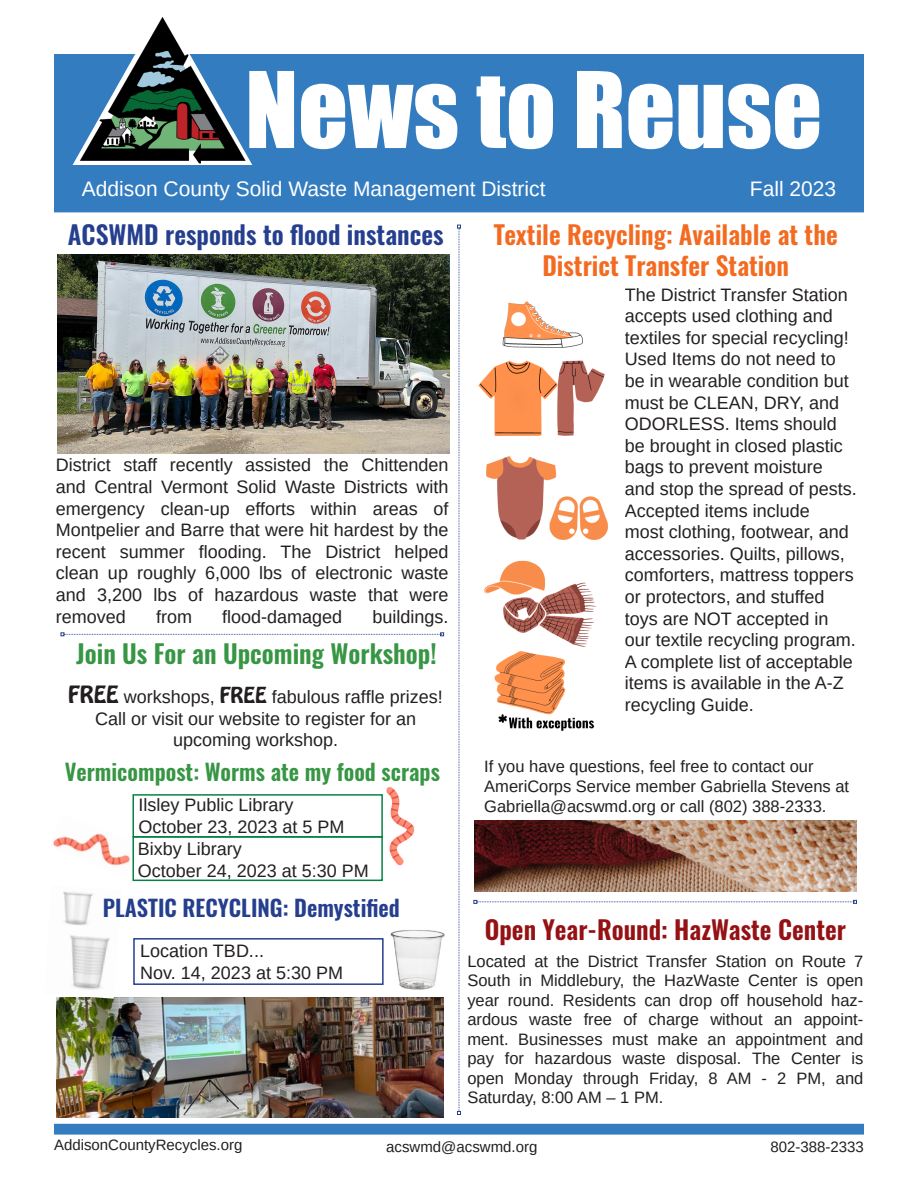
<style>
.page{position:relative;width:918px;height:1188px;background:#fff}
.page>*{position:absolute;margin:0;border:0;box-sizing:border-box;transform-origin:0 0}
.t1{font:97.5px "Impact";color:#fff}
.t2{font:600 25.5px/30.6px "Oswald";color:#f36b21;text-align:center}
.t3{font:600 25.5px "Oswald";color:#253f8e}
.t4{font:600 25.5px "Oswald";color:#941114}
.t5{font:600 25.5px "Oswald";color:#379644}
.t6{font:600 22.5px "Oswald";color:#379644}
.t7{font:600 22.5px "Oswald";color:#253f8e}
.t8{font:21px "Arimo";color:#fff}
.t9{font:18px/21.6px "Arimo";color:#231f20}
.t10{font:16.5px/19.5px "Arimo";color:#231f20}
.t11{font:15px "Arimo";color:#231f20}
.s1{font-family:"Hobo Std";font-size:21px}
.s2{font-family:"Hobo Std";font-size:19.5px}
</style>
<div class="page">
<img style="left:57px;top:998px;width:387px;height:119px">
<img style="left:386px;top:787px;width:29px;height:79px">
<img style="left:53px;top:833px;width:77px;height:33px">
<div style="left:54px;top:54px;width:810px;height:158px;background:#347cc0"></div>
<svg style="left:71px;top:17px;width:183px;height:148px"></svg>
<div style="left:54px;top:1124px;width:810px;height:11px;background:#347cc0;border:2px solid #347cc0"></div>
<svg style="left:457px;top:225px;width:4px;height:890px"></svg>
<img style="left:475px;top:820px;width:382px;height:71px">
<svg style="left:61px;top:632px;width:383px;height:4px"></svg>
<img style="left:478px;top:301px;width:131px;height:430px">
<svg style="left:473px;top:900px;width:384px;height:4px"></svg>
<img style="left:58px;top:254px;width:392px;height:200px">
<div style="left:132px;top:794px;width:251px;height:44px;border:2px solid #038345"></div>
<div style="left:132px;top:836px;width:251px;height:45px;border:2px solid #038345"></div>
<img style="left:56px;top:891px;width:65px;height:108px">
<div style="left:133px;top:938px;width:251px;height:47px;border:2px solid #253f8e"></div>
<img style="left:391px;top:930px;width:54px;height:59px">
<p class="t1" style="left:245px;top:34px;width:578px">News to Reuse</p>
<p class="t8" style="left:82px;top:176px;width:465px">Addison County Solid Waste Management District</p>
<p class="t8" style="left:750px;top:176px;width:88px">Fall 2023</p>
<p class="t3" style="left:68px;top:217px;width:377px">ACSWMD responds to flood instances</p>
<p class="t9" style="left:56px;top:454px;width:394px;text-align:justify">District staff recently assisted the Chittenden and Central Vermont Solid Waste Districts with emergency clean-up efforts within areas of Montpelier and Barre that were hit hardest by the recent summer flooding. The District helped clean up roughly 6,000 lbs of electronic waste and 3,200 lbs of hazardous waste that were removed</p>
<p class="t9" style="left:156px;top:606px;width:38px">from</p>
<p class="t9" style="left:222px;top:606px;width:122px">flood-damaged</p>
<p class="t9" style="left:372px;top:606px;width:78px">buildings.</p>
<p class="t5" style="left:76px;top:636px;width:362px">Join Us For an Upcoming Workshop!</p>
<p class="t9" style="left:68px;top:686px;width:376px"><span class="s1">FREE</span> workshops, <span class="s2">FREE</span> fabulous raffle prizes!</p>
<p class="t9" style="left:95px;top:708px;width:323px;text-align:center">Call or visit our website to register for an upcoming workshop.</p>
<p class="t6" style="left:65px;top:756px;width:377px">Vermicompost: Worms ate my food scraps</p>
<p class="t2" style="left:494px;top:220px;width:346px">Textile Recycling: Available at the<br>District Transfer Station</p>
<p class="t9" style="left:625px;top:284px;width:234px">The District Transfer Station accepts used clothing and textiles for special recycling!<br>Used Items do not need to be in wearable condition but must be CLEAN, DRY, and<br>ODORLESS. Items should be brought in closed plastic bags to prevent moisture and stop the spread of pests.<br>Accepted items include<br>most clothing, footwear, and accessories. Quilts, pillows, comforters, mattress toppers or protectors, and stuffed toys are NOT accepted in our textile recycling program.<br>A complete list of acceptable items is available in the A-Z recycling Guide.</p>
<p class="t10" style="left:484px;top:757px;width:366px">If you have questions, feel free to contact our<br>AmeriCorps Service member Gabriella Stevens at</p>
<p class="t9" style="left:138px;top:795px;width:157px">Ilsley Public Library</p>
<p class="t10" style="left:484px;top:797px;width:344px">Gabriella@acswmd.org or call (802) 388-2333.</p>
<p class="t9" style="left:138px;top:816px;width:208px">October 23, 2023 at 5 PM</p>
<p class="t9" style="left:138px;top:838px;width:106px">Bixby Library</p>
<p class="t9" style="left:138px;top:860px;width:233px">October 24, 2023 at 5:30 PM</p>
<p class="t7" style="left:103px;top:892px;width:299px">PLASTIC RECYCLING: Demystified</p>
<p class="t9" style="left:140px;top:940px;width:125px">Location TBD...</p>
<p class="t9" style="left:140px;top:962px;width:204px">Nov. 14, 2023 at 5:30 PM</p>
<p class="t4" style="left:485px;top:912px;width:363px">Open Year-Round: HazWaste Center</p>
<p class="t10" style="left:467px;top:952px;width:398px;text-align:justify">Located at the District Transfer Station on Route 7<br>South in Middlebury, the HazWaste Center is open year round. Residents can drop off household haz&shy;ardous waste free of charge without an appoint&shy;ment. Businesses must make an appointment and pay for hazardous waste disposal. The Center is open Monday through Friday, 8 AM - 2 PM, and Saturday, 8:00 AM – 1 PM.</p>
<p class="t11" style="left:54px;top:1135px;width:190px">AddisonCountyRecycles.org</p>
<p class="t11" style="left:386px;top:1137px;width:153px">acswmd@acswmd.org</p>
<p class="t11" style="left:771px;top:1137px;width:95px">802-388-2333</p>
</div>
